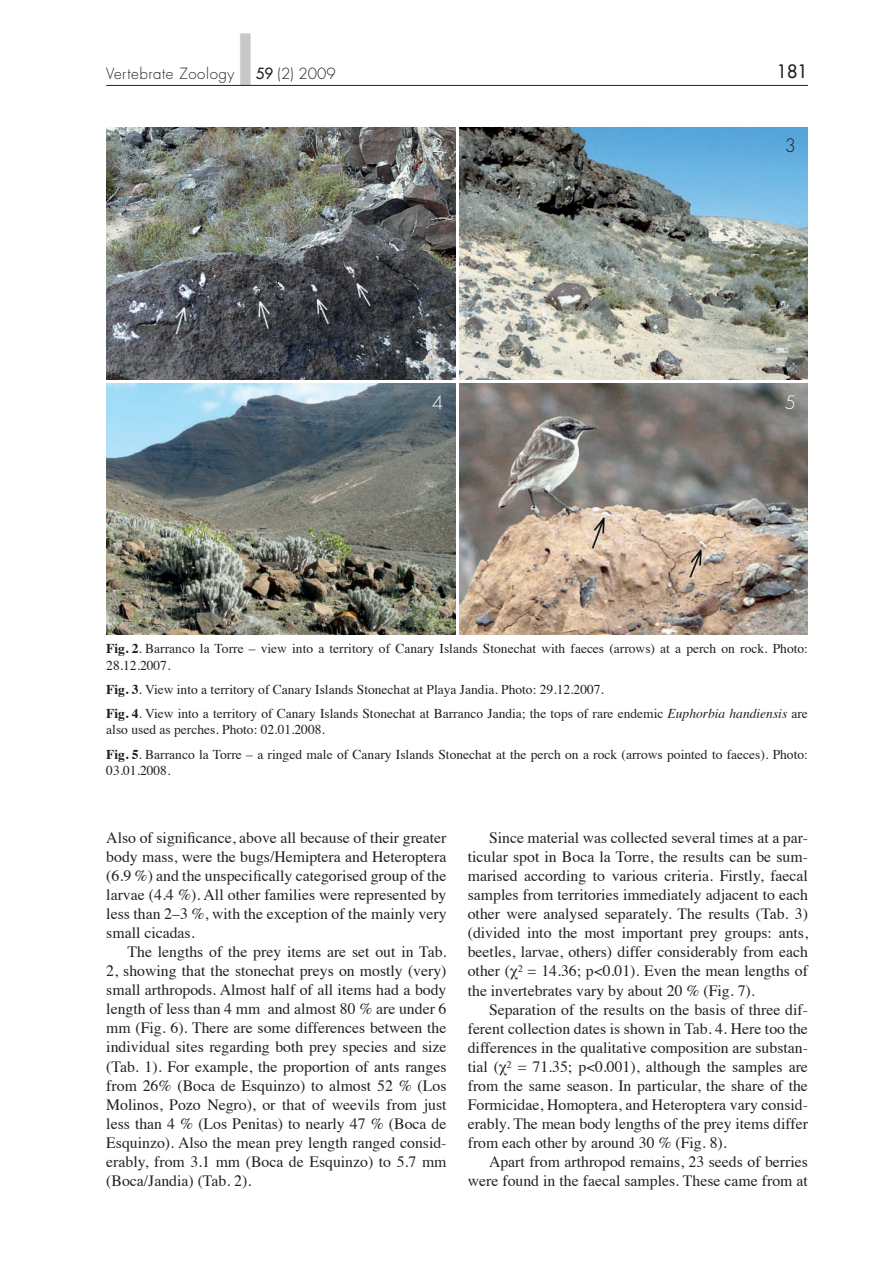
<style>
.page{position:relative;width:893px;height:1263px;background:#fff}
.page>*{position:absolute;margin:0;border:0;box-sizing:border-box;transform-origin:0 0}
.t1{font:18px "Futura";color:#231f20}
.t2{font:300 18px "Futura";color:#fff}
.t3{font:300 18px "Futura";color:#231f20}
.t4{font:15.75px/19px "Times";color:#231f20;text-align:justify}
.t5{font:300 15px "Futura";letter-spacing:.04em;color:#231f20}
.t6{font:13.5px/24.3px "Times";color:#231f20}
.s1{color:#c7c8ca}
.s2{font-weight:400}
.s3{font-weight:700}
.s4{font-style:italic}
</style>
<div class="page">
<hr style="left:106px;top:85px;width:702px;height:1px;background:#231f20">
<img style="left:106px;top:128px;width:349px;height:251px">
<img style="left:106px;top:384px;width:349px;height:251px">
<img style="left:459px;top:128px;width:349px;height:251px">
<img style="left:459px;top:384px;width:349px;height:251px">
<p class="t5" style="left:106px;top:66px;width:231px">Vertebrate Zoology <span class="s1">■</span> <span class="s2">59</span> (2) 2009</p>
<p class="t2" style="left:432px;top:137px;width:13px">2</p>
<p class="t2" style="left:432px;top:393px;width:13px">4</p>
<p class="t1" style="left:777px;top:62px;width:33px">181</p>
<p class="t3" style="left:785px;top:137px;width:13px">3</p>
<p class="t2" style="left:785px;top:393px;width:13px">5</p>
<p class="t6" style="left:106px;top:642px;width:703px;line-height:16.2px"><span class="s3">Fig. 2</span>. Barranco la Torre – view into a territory of Canary Islands Stonechat with faeces (arrows) at a perch on rock. Photo:<br>28.12.2007.</p>
<p class="t6" style="left:106px;top:678px;width:703px"><span class="s3">Fig. 3</span>. View into a territory of Canary Islands Stonechat at Playa Jandia. Photo: 29.12.2007.<br><span class="s3">Fig. 4</span>. View into a territory of Canary Islands Stonechat at Barranco Jandia; the tops of rare endemic <span class="s4">Euphorbia handiensis</span> are</p>
<p class="t6" style="left:106px;top:719px;width:703px">also used as perches. Photo: 02.01.2008.<br><span class="s3">Fig. 5</span>. Barranco la Torre – a ringed male of Canary Islands Stonechat at the perch on a rock (arrows pointed to faeces). Photo:</p>
<p class="t6" style="left:106px;top:759px;width:66px">03.01.2008.</p>
<p class="t4" style="left:106px;top:830px;width:342px">Also of significance, above all because of their greater body mass, were the bugs/Hemiptera and Heteroptera (6.9 %) and the unspecifically categorised group of the larvae (4.4 %). All other families were represented by less than 2–3 %, with the exception of the mainly very small cicadas.</p>
<p class="t4" style="left:106px;top:944px;width:342px;text-indent:21px">The lengths of the prey items are set out in Tab.<br>2, showing that the stonechat preys on mostly (very) small arthropods. Almost half of all items had a body length of less than 4 mm and almost 80 % are under 6 mm (Fig. 6). There are some differences between the individual sites regarding both prey species and size (Tab. 1). For example, the proportion of ants ranges from 26% (Boca de Esquinzo) to almost 52 % (Los Molinos, Pozo Negro), or that of weevils from just less than 4 % (Los Penitas) to nearly 47 % (Boca de Esquinzo). Also the mean prey length ranged consid&shy;erably, from 3.1 mm (Boca de Esquinzo) to 5.7 mm (Boca/Jandia) (Tab. 2).</p>
<p class="t4" style="left:468px;top:830px;width:342px;text-indent:21px">Since material was collected several times at a par&shy;ticular spot in Boca la Torre, the results can be sum&shy;marised according to various criteria. Firstly, faecal samples from territories immediately adjacent to each other were analysed separately. The results (Tab. 3) (divided into the most important prey groups: ants, beetles, larvae, others) differ considerably from each other (χ² = 14.36; p&lt;0.01). Even the mean lengths of the invertebrates vary by about 20 % (Fig. 7).</p>
<p class="t4" style="left:468px;top:1001px;width:342px;text-indent:21px">Separation of the results on the basis of three dif&shy;ferent collection dates is shown in Tab. 4. Here too the differences in the qualitative composition are substan&shy;tial (χ² = 71.35; p&lt;0.001), although the samples are from the same season. In particular, the share of the Formicidae, Homoptera, and Heteroptera vary consid&shy;erably. The mean body lengths of the prey items differ from each other by around 30 % (Fig. 8).</p>
<p class="t4" style="left:468px;top:1153px;width:342px;text-align:right">Apart from arthropod remains, 23 seeds of berries were found in the faecal samples. These came from at</p>
</div>
